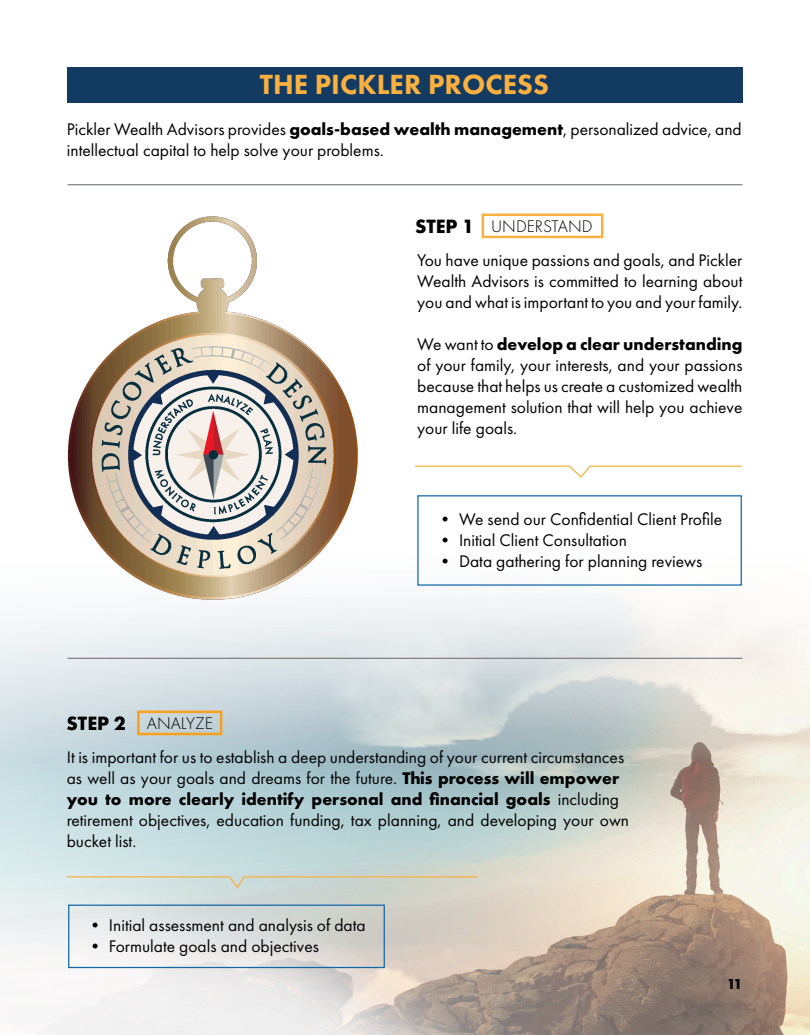
<style>
.page{position:relative;width:810px;height:1035px;background:#fff}
.page>*{position:absolute;margin:0;border:0;box-sizing:border-box;transform-origin:0 0}
.t1{font:800 28.75px "Futura PT";color:#fbb03f}
.t2{font:700 20px "Futura PT";color:#000}
.t3{font:17.5px/21px "Futura PT";color:#000}
.t4{font:300 17.5px "Futura PT";color:#000}
.t5{font:700 15px "Futura PT";color:#000}
.s1{font-weight:700}
</style>
<div class="page">
<img style="left:0;top:596px;width:810px;height:439px">
<svg style="left:415px;top:465px;width:327px;height:13px"></svg>
<div style="left:67px;top:68px;width:675px;height:35px;background:#133b62"></div>
<img style="left:60px;top:216px;width:304px;height:390px">
<hr style="left:68px;top:658px;width:674px;height:1px;background:#7f8284">
<div style="left:482px;top:214px;width:121px;height:24px;border:2px solid #fab03f"></div>
<div style="left:137px;top:711px;width:85px;height:24px;border:2px solid #f9a119"></div>
<div style="left:68px;top:905px;width:317px;height:63px;border:1px solid #1267a8"></div>
<div style="left:417px;top:495px;width:325px;height:91px;border:1px solid #1267a8"></div>
<hr style="left:68px;top:184px;width:674px;height:1px;background:#7f8284">
<svg style="left:66px;top:876px;width:413px;height:14px;background:#d3d7c9"></svg>
<p class="t1" style="left:260px;top:67px;width:291px">THE PICKLER PROCESS</p>
<p class="t3" style="left:67px;top:118px;width:676px">Pickler Wealth Advisors provides <span class="s1">goals-based wealth management</span>, personalized advice, and intellectual capital to help solve your problems.</p>
<p class="t2" style="left:415px;top:214px;width:61px">STEP 1</p>
<p class="t4" style="left:491px;top:216px;width:103px">UNDERSTAND</p>
<p class="t3" style="left:417px;top:249px;width:327px;text-align:justify">You have unique passions and goals, and Pickler Wealth Advisors is committed to learning about you and what is important to you and your family.</p>
<p class="t3" style="left:417px;top:333px;width:327px;text-align:justify">We want to <span class="s1">develop a clear understanding </span>of your family, your interests, and your passions because that helps us create a customized wealth management solution that will help you achieve your life goals.</p>
<p class="t2" style="left:67px;top:710px;width:61px">STEP 2</p>
<p class="t4" style="left:147px;top:713px;width:68px">ANALYZE</p>
<p class="t3" style="left:437px;top:508px;width:287px">• We send our Confidential Client Profile</p>
<p class="t3" style="left:437px;top:529px;width:192px">• Initial Client Consultation</p>
<p class="t3" style="left:437px;top:550px;width:267px">• Data gathering for planning reviews</p>
<p class="t3" style="left:67px;top:746px;width:564px">It is important for us to establish a deep understanding of your current circumstances as well as your goals and dreams for the future. <span class="s1">This process will empower you to more clearly identify personal and financial goals</span> including retirement objectives, education funding, tax planning, and developing your own bucket list.</p>
<p class="t3" style="left:86px;top:915px;width:281px">• Initial assessment and analysis of data</p>
<p class="t3" style="left:86px;top:936px;width:234px">• Formulate goals and objectives</p>
<p class="t5" style="left:727px;top:974px;width:17px">11</p>
</div>
